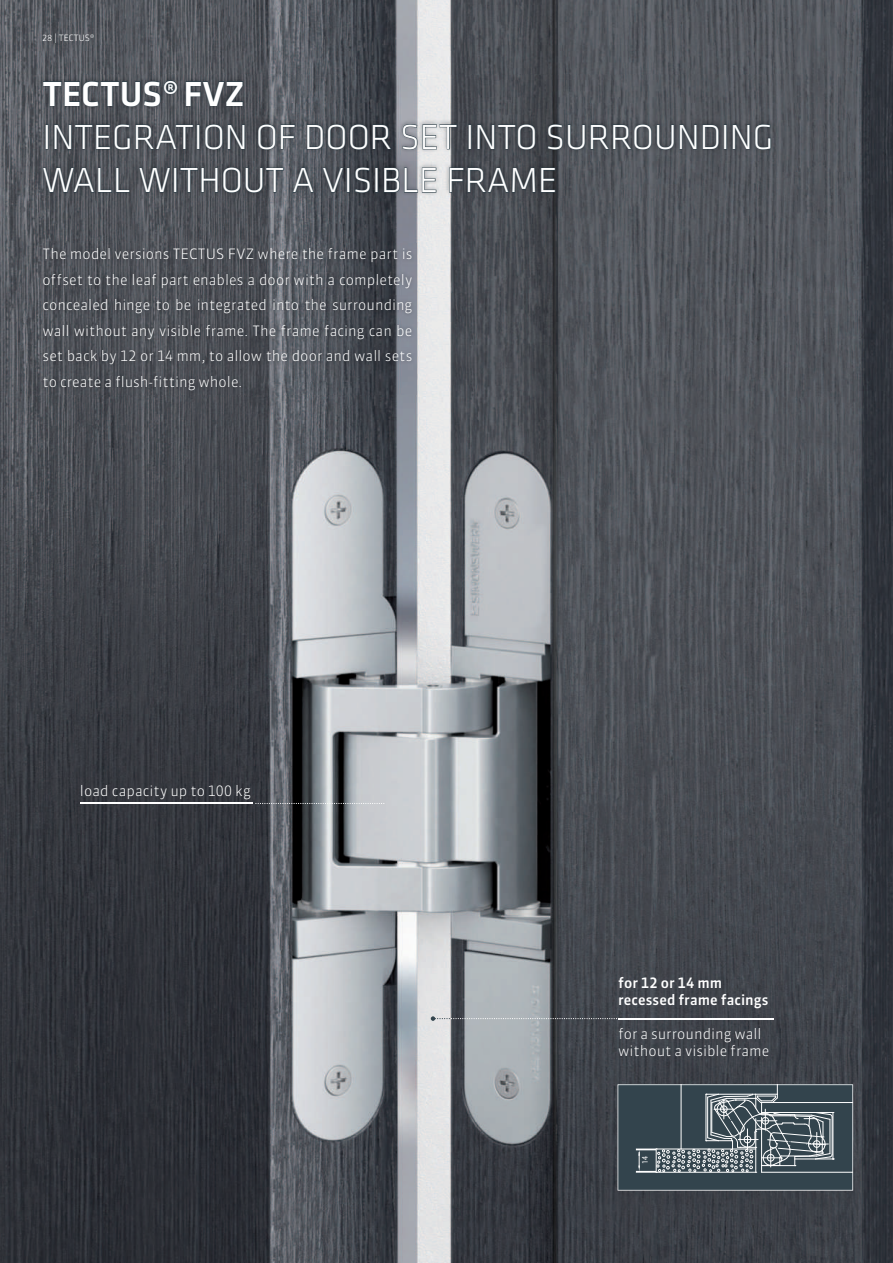
<style>
.page{position:relative;width:893px;height:1263px;background:#fff}
.page>*{position:absolute;margin:0;border:0;box-sizing:border-box;transform-origin:0 0}
.t1{font:300 36px/43.2px "Klavika";color:#fff}
.t2{font:500 36px "Klavika";color:#fff}
.t3{font:300 14.25px/25.5px "Simonswerk Sanuk";letter-spacing:.005em;color:#fff;text-align:justify}
.t4{font:500 14.25px/17.1px "Simonswerk Sanuk";letter-spacing:.005em;color:#fff}
.t5{font:300 9.45px "Klavika";color:#fff}
.t6{font:8.55px "Myriad Pro";color:#fff;scale:.9 1}
</style>
<div class="page">
<img style="left:0;top:0;width:893px;height:1263px">
<svg style="left:617px;top:1084px;width:236px;height:106px;background:#516067"></svg>
<img style="left:39px;top:244px;width:377px;height:150px">
<img style="left:39px;top:75px;width:737px;height:123px">
<svg style="left:43px;top:80px;width:135px;height:27px;background:#464c53"></svg>
<svg style="left:185px;top:81px;width:59px;height:25px"></svg>
<div style="left:46px;top:125px;width:2px;height:24px;border:1px solid #33444d"></div>
<svg style="left:54px;top:124px;width:140px;height:26px;background:#464c53"></svg>
<div style="left:197px;top:125px;width:3px;height:24px;border:1px solid #33444d"></div>
<svg style="left:205px;top:124px;width:40px;height:26px"></svg>
<svg style="left:258px;top:124px;width:38px;height:26px"></svg>
<svg style="left:307px;top:124px;width:85px;height:26px;background:#3d444c"></svg>
<svg style="left:402px;top:124px;width:55px;height:26px"></svg>
<div style="left:469px;top:125px;width:2px;height:24px;border:1px solid #33444d"></div>
<svg style="left:477px;top:124px;width:59px;height:26px;background:#40474e"></svg>
<svg style="left:547px;top:124px;width:172px;height:26px;background:#454c53"></svg>
<div style="left:724px;top:125px;width:3px;height:24px;border:1px solid #33444d"></div>
<svg style="left:732px;top:124px;width:39px;height:26px"></svg>
<svg style="left:42px;top:166px;width:88px;height:27px;background:#474d53"></svg>
<svg style="left:139px;top:166px;width:32px;height:27px"></svg>
<div style="left:174px;top:168px;width:3px;height:24px;border:1px solid #33444d"></div>
<svg style="left:180px;top:167px;width:104px;height:26px;background:#484e54"></svg>
<svg style="left:292px;top:167px;width:22px;height:26px"></svg>
<svg style="left:322px;top:167px;width:22px;height:26px"></svg>
<div style="left:347px;top:168px;width:3px;height:24px;border:1px solid #33444d"></div>
<svg style="left:354px;top:167px;width:16px;height:26px"></svg>
<div style="left:375px;top:168px;width:3px;height:24px;border:1px solid #33444d"></div>
<svg style="left:384px;top:167px;width:53px;height:26px"></svg>
<svg style="left:449px;top:166px;width:107px;height:27px;background:#3f454c"></svg>
<hr style="left:618px;top:1018px;width:156px;height:1px;background:#fff">
<svg style="left:431px;top:1016px;width:186px;height:5px"></svg>
<hr style="left:80px;top:803px;width:173px;height:1px;background:#fff">
<svg style="left:255px;top:803px;width:129px;height:1px"></svg>
<p class="t5" style="left:43px;top:33px;width:54px">28 | TECTUS®</p>
<h1 class="t2" style="left:43px;top:74px;width:204px">TECTUS® FVZ</h1>
<h1 class="t1" style="left:43px;top:116px;width:732px">INTEGRATION OF DOOR SET INTO SURROUNDING<br>WALL WITHOUT A VISIBLE FRAME</h1>
<p class="t3" style="left:43px;top:241px;width:371px">The model versions TECTUS FVZ where the frame part is offset to the leaf part enables a door with a completely concealed hinge to be integrated into the surrounding wall without any visible frame. The frame facing can be set back by 12 or 14 mm, to allow the door and wall sets to create a flush-fitting whole.</p>
<p class="t3" style="left:80px;top:778px;width:172px">load capacity up to 100 kg</p>
<p class="t4" style="left:618px;top:974px;width:152px">for 12 or 14 mm recessed frame facings</p>
<p class="t3" style="left:618px;top:1025px;width:153px;line-height:17.1px">for a surrounding wall without a visible frame</p>
<p class="t6" style="left:640px;top:1163px;width:10px;rotate:-90deg">14</p>
</div>
